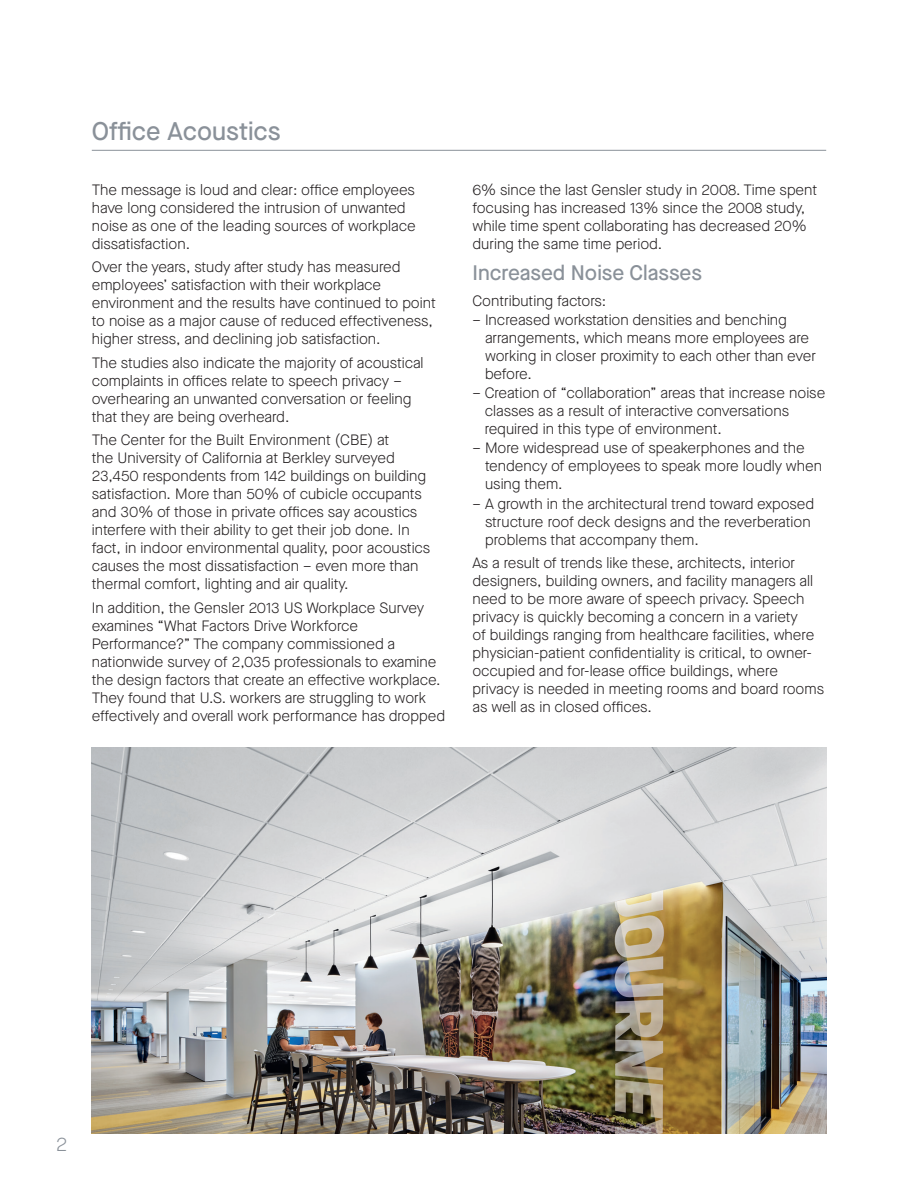
<style>
.page{position:relative;width:918px;height:1188px;background:#fff}
.page>*{position:absolute;margin:0;border:0;box-sizing:border-box;transform-origin:0 0}
.t1{font:500 25.5px "Maison Neue";color:#8a9199}
._2016_Header{font:500 21px "Maison Neue";color:#8a9199}
.t2{font:300 19.5px "Maison Neue";color:#8a9199}
.Body_Text{font:300 15px/18px "Maison Neue";color:#231f20}
._2016_Subhead{font:300 15px "Maison Neue";color:#231f20}
</style>
<div class="page">
<img style="left:92px;top:747px;width:734px;height:387px">
<hr style="left:92px;top:150px;width:734px;height:1px;background:#8a9199">
<p class="t1" style="left:92px;top:113px;width:191px">Office Acoustics</p>
<p class="Body_Text" style="left:92px;top:181px;width:326px">The message is loud and clear: office employees have long considered the intrusion of unwanted noise as one of the leading sources of workplace dissatisfaction.</p>
<p class="Body_Text" style="left:92px;top:258px;width:345px">Over the years, study after study has measured employees’ satisfaction with their workplace environment and the results have continued to point to noise as a major cause of reduced effectiveness, higher stress, and declining job satisfaction.</p>
<p class="Body_Text" style="left:92px;top:353px;width:333px">The studies also indicate the majority of acoustical complaints in offices relate to speech privacy – overhearing an unwanted conversation or feeling that they are being overheard.</p>
<p class="Body_Text" style="left:92px;top:431px;width:340px">The Center for the Built Environment (CBE) at<br>the University of California at Berkley surveyed 23,450 respondents from 142 buildings on building satisfaction. More than 50% of cubicle occupants and 30% of those in private offices say acoustics interfere with their ability to get their job done. In fact, in indoor environmental quality, poor acoustics causes the most dissatisfaction – even more than thermal comfort, lighting and air quality.</p>
<p class="Body_Text" style="left:92px;top:598px;width:355px">In addition, the Gensler 2013 US Workplace Survey examines “What Factors Drive Workforce Performance?” The company commissioned a nationwide survey of 2,035 professionals to examine the design factors that create an effective workplace.<br>They found that U.S. workers are struggling to work effectively and overall work performance has dropped</p>
<p class="Body_Text" style="left:472px;top:181px;width:346px">6% since the last Gensler study in 2008. Time spent focusing has increased 13% since the 2008 study, while time spent collaborating has decreased 20% during the same time period.</p>
<p class="_2016_Header" style="left:472px;top:259px;width:231px">Increased Noise Classes</p>
<p class="_2016_Subhead" style="left:472px;top:291px;width:135px">Contributing factors:</p>
<p class="Body_Text" style="left:485px;top:311px;width:332px;text-indent:-13px">– Increased workstation densities and benching arrangements, which means more employees are working in closer proximity to each other than ever before.</p>
<p class="Body_Text" style="left:485px;top:384px;width:342px;text-indent:-12px">– Creation of “collaboration” areas that increase noise classes as a result of interactive conversations required in this type of environment.</p>
<p class="Body_Text" style="left:485px;top:439px;width:339px;text-indent:-13px">– More widespread use of speakerphones and the tendency of employees to speak more loudly when using them.</p>
<p class="Body_Text" style="left:485px;top:494px;width:331px;text-indent:-13px">– A growth in the architectural trend toward exposed structure roof deck designs and the reverberation problems that accompany them.</p>
<p class="Body_Text" style="left:472px;top:554px;width:353px">As a result of trends like these, architects, interior designers, building owners, and facility managers all need to be more aware of speech privacy. Speech privacy is quickly becoming a concern in a variety<br>of buildings ranging from healthcare facilities, where physician-patient confidentiality is critical, to owner&shy;occupied and for-lease office buildings, where privacy is needed in meeting rooms and board rooms as well as in closed offices.</p>
<p class="t2" style="left:56px;top:1131px;width:13px">2</p>
</div>
